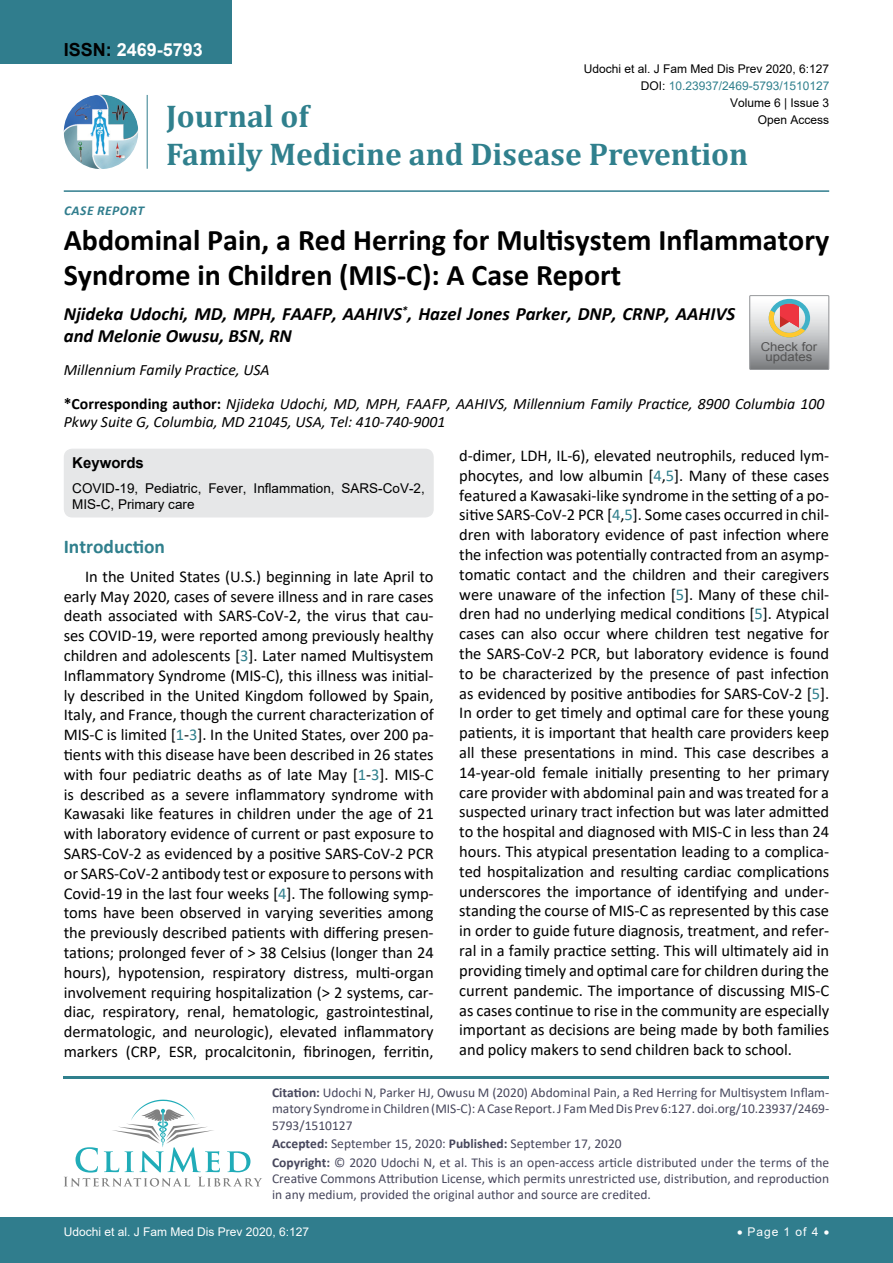
<style>
.page{position:relative;width:893px;height:1263px;background:#fff}
.page>*{position:absolute;margin:0;border:0;box-sizing:border-box;transform-origin:0 0}
.t1{font:700 31.5px/37.8px "Cambria";color:#30808d}
.t2{font:700 30px/34.5px "Calibri";color:#000}
.t3{font:700 19.5px "Calibri";color:#30808d}
.t4{font:italic 700 18.75px/22.5px "Calibri";color:#000}
.t5{font:700 18px "Arial";color:#fff}
.t6{font:16.5px/19.8px "Calibri";letter-spacing:-.005em;color:#000;text-align:justify}
.t7{font:italic 15.75px/33px "Calibri";color:#000}
.t8{font:700 15px "Arial";color:#000}
.t9{font:13.5px/16.2px "Calibri";color:#47475c}
.t10{font:13.5px/16.2px "Arial";color:#000}
.t11{font:italic 700 13.5px "Calibri";color:#307d8d}
.t12{font:12.3px/10.5px "Arial";color:#535353;text-align:center;scale:1.08 1}
.t13{font:12px "Arial";color:#000}
.t14{font:12px "Arial";color:#fff}
.t15{font:12px "Arial";color:#30808d}
.s1{color:#000}
.s2{font-weight:700;font-style:normal}
.s3{color:#30808d}
.s4{font-weight:700}
</style>
<div class="page">
<img style="left:64px;top:95px;width:74px;height:74px;border-radius:37px">
<hr style="left:147px;top:95px;width:1px;height:74px;background:#307d8d">
<hr style="left:64px;top:190px;width:765px;height:2px;background:#307d8d">
<hr style="left:64px;top:1076px;width:765px;height:2px;background:#30808d">
<svg style="left:64px;top:1100px;width:198px;height:86px"></svg>
<div style="left:0;top:1217px;width:893px;height:46px;background:#307d8d"></div>
<div style="left:0;top:0;width:231px;height:64px;background:#307d8d"></div>
<div style="left:64px;top:449px;width:370px;height:68px;background:#e6e7e8;border-radius:9px"></div>
<div style="left:749px;top:295px;width:80px;height:75px;border:1px solid #939598"></div>
<svg style="left:750px;top:296px;width:79px;height:73px;background:#beb7b4"></svg>
<p class="t5" style="left:64px;top:37px;width:141px"><span class="s1">ISSN:</span> 2469-5793</p>
<p class="t11" style="left:64px;top:201px;width:58px">Case Repor</p>
<p class="t11" style="left:138px;top:201px;width:8px">t</p>
<p class="t13" style="left:584px;top:60px;width:247px">Udochi et al. J Fam Med Dis Prev 2020, 6:127</p>
<p class="t13" style="left:730px;top:95px;width:101px">Volume 6 | Issue 3</p>
<p class="t15" style="left:641px;top:77px;width:190px"><span class="s1">DOI:</span> 10.23937/2469-5793/1510127</p>
<h1 class="t1" style="left:166px;top:96px;width:584px">Journal of<br>Family Medicine and Disease Prevention</h1>
<p class="t13" style="left:758px;top:112px;width:73px">Open Access</p>
<h2 class="t2" style="left:64px;top:222px;width:767px">Abdominal Pain, a Red Herring for Multisystem Inflammatory<br>Syndrome in Children (MIS-C): A Case Report</h2>
<p class="t4" style="left:64px;top:302px;width:673px">Njideka Udochi, MD, MPH, FAAFP, AAHIVS<sup>*</sup>, Hazel Jones Parker, DNP, CRNP, AAHIVS and Melonie Owusu, BSN, RN</p>
<p class="t7" style="left:64px;top:353px;width:762px">Millennium Family Practice, USA<br><span class="s2">*Corresponding author:</span> Njideka Udochi, MD, MPH, FAAFP, AAHIVS, Millennium Family Practice, 8900 Columbia 100</p>
<p class="t7" style="left:64px;top:405px;width:383px">Pkwy Suite G, Columbia, MD 21045, USA, Tel: 410-740-9001</p>
<p class="t8" style="left:72px;top:452px;width:73px">Keywords</p>
<p class="t10" style="left:72px;top:480px;width:354px">COVID-19, Pediatric, Fever, Inflammation, SARS-CoV-2,<br>MIS-C, Primary care</p>
<p class="t12" style="left:761px;top:341px;width:54px">Check for updates</p>
<p class="t6" style="left:459px;top:445px;width:371px">d-dimer, LDH, IL-6), elevated neutrophils, reduced lym&shy;phocytes, and low albumin [<span class="s3">4</span>,<span class="s3">5</span>]. Many of these cases featured a Kawasaki-like syndrome in the setting of a po&shy;sitive SARS-CoV-2 PCR [<span class="s3">4</span>,<span class="s3">5</span>]. Some cases occurred in chil&shy;dren with laboratory evidence of past infection where the infection was potentially contracted from an asymp&shy;tomatic contact and the children and their caregivers were unaware of the infection [<span class="s3">5</span>]. Many of these chil&shy;dren had no underlying medical conditions [<span class="s3">5</span>]. Atypical cases can also occur where children test negative for the SARS-CoV-2 PCR, but laboratory evidence is found to be characterized by the presence of past infection as evidenced by positive antibodies for SARS-CoV-2 [<span class="s3">5</span>].<br>In order to get timely and optimal care for these young patients, it is important that health care providers keep all these presentations in mind. This case describes a 14-year-old female initially presenting to her primary care provider with abdominal pain and was treated for a suspected urinary tract infection but was later admitted to the hospital and diagnosed with MIS-C in less than 24 hours. This atypical presentation leading to a complica&shy;ted hospitalization and resulting cardiac complications underscores the importance of identifying and under&shy;standing the course of MIS-C as represented by this case in order to guide future diagnosis, treatment, and refer&shy;ral in a family practice setting. This will ultimately aid in providing timely and optimal care for children during the current pandemic. The importance of discussing MIS-C as cases continue to rise in the community are especially important as decisions are being made by both families and policy makers to send children back to school.</p>
<p class="t3" style="left:64px;top:533px;width:103px">Introduction</p>
<p class="t6" style="left:64px;top:566px;width:371px;text-indent:21px">In the United States (U.S.) beginning in late April to early May 2020, cases of severe illness and in rare cases death associated with SARS-CoV-2, the virus that cau&shy;ses COVID-19, were reported among previously healthy children and adolescents [<span class="s3">3</span>]. Later named Multisystem Inflammatory Syndrome (MIS-C), this illness was initial&shy;ly described in the United Kingdom followed by Spain, Italy, and France, though the current characterization of MIS-C is limited [<span class="s3">1</span>-<span class="s3">3</span>]. In the United States, over 200 pa&shy;tients with this disease have been described in 26 states with four pediatric deaths as of late May [<span class="s3">1</span>-<span class="s3">3</span>]. MIS-C is described as a severe inflammatory syndrome with Kawasaki like features in children under the age of 21 with laboratory evidence of current or past exposure to SARS-CoV-2 as evidenced by a positive SARS-CoV-2 PCR or SARS-CoV-2 antibody test or exposure to persons with Covid-19 in the last four weeks [<span class="s3">4</span>]. The following symp&shy;toms have been observed in varying severities among the previously described patients with differing presen&shy;tations; prolonged fever of &gt; 38 Celsius (longer than 24 hours), hypotension, respiratory distress, multi-organ involvement requiring hospitalization (&gt; 2 systems, car&shy;diac, respiratory, renal, hematologic, gastrointestinal, dermatologic, and neurologic), elevated inflammatory markers (CRP, ESR, procalcitonin, fibrinogen, ferritin,</p>
<p class="t9" style="left:272px;top:1084px;width:559px;text-align:justify"><span class="s4">Citation:</span> Udochi N, Parker HJ, Owusu M (2020) Abdominal Pain, a Red Herring for Multisystem Inflam&shy;matory Syndrome in Children (MIS-C): A Case Report. J Fam Med Dis Prev 6:127. doi.org/10.23937/2469- 5793/1510127</p>
<p class="t9" style="left:272px;top:1134px;width:559px;line-height:18.6px"><span class="s4">Accepted:</span> September 15, 2020: <span class="s4">Published:</span> September 17, 2020<br><span class="s4">Copyright:</span> © 2020 Udochi N, et al. This is an open-access article distributed under the terms of the</p>
<p class="t9" style="left:272px;top:1170px;width:559px">Creative Commons Attribution License, which permits unrestricted use, distribution, and reproduction in any medium, provided the original author and source are credited.</p>
<p class="t14" style="left:64px;top:1223px;width:247px">Udochi et al. J Fam Med Dis Prev 2020, 6:127</p>
<p class="t14" style="left:737px;top:1223px;width:94px">• Page 1 of 4 •</p>
</div>
